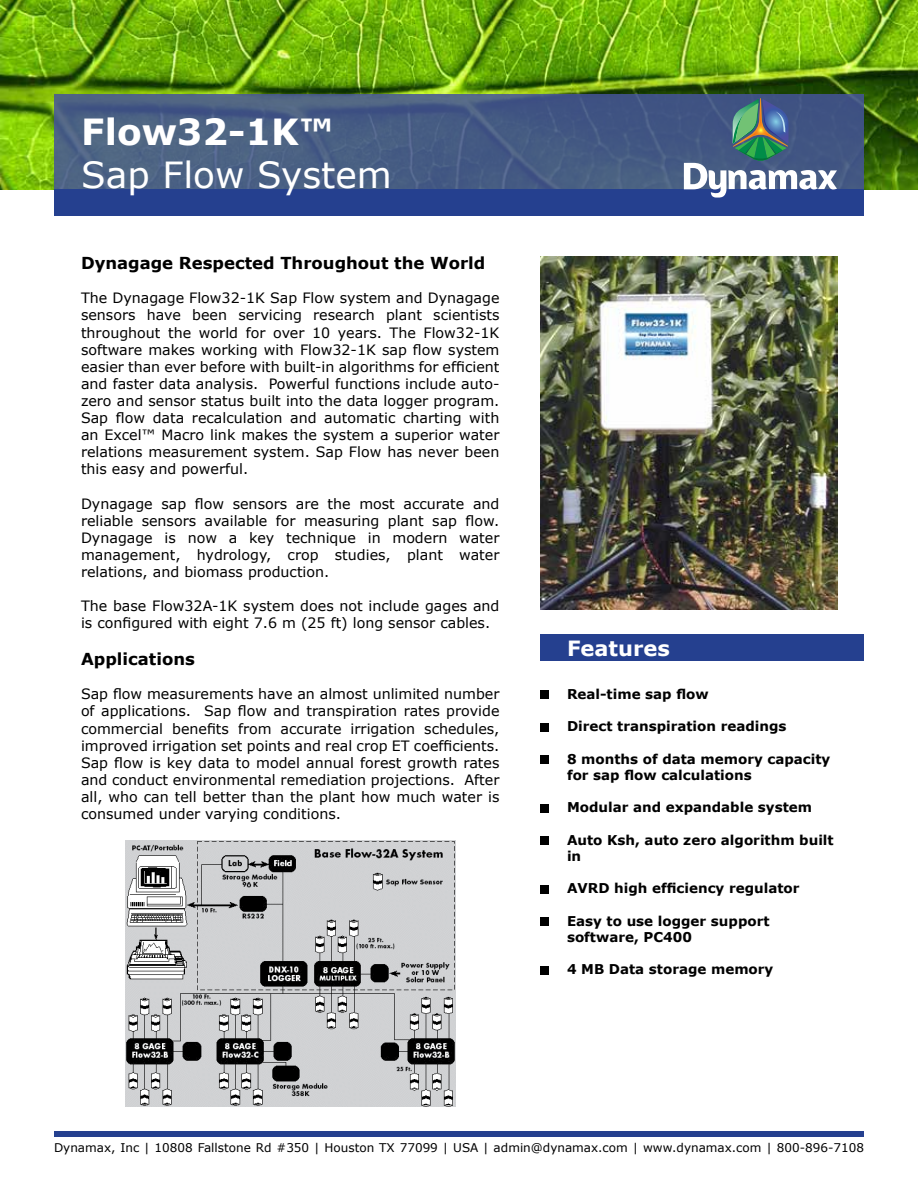
<style>
.page{position:relative;width:918px;height:1188px;background:#fff}
.page>*{position:absolute;margin:0;border:0;box-sizing:border-box;transform-origin:0 0}
.t1{font:36px "Verdana";color:#fff}
.t2{font:700 36px "Verdana";color:#fff}
.t3{font:700 21px "Verdana";color:#fff}
.t4{font:700 16.5px "Verdana";color:#000}
.t5{font:14.25px/17.1px "Verdana";color:#000;text-align:justify}
.t6{font:700 13.5px/16.2px "Verdana";color:#000}
.t7{font:12px "Verdana";color:#000}
</style>
<div class="page">
<img style="left:0;top:0;width:918px;height:189px">
<div style="left:54px;top:1131px;width:810px;height:6px;background:#25408f"></div>
<svg style="left:54px;top:94px;width:810px;height:95px;background:#485d83"></svg>
<div style="left:54px;top:189px;width:810px;height:27px;background:#25408f"></div>
<div style="left:540px;top:634px;width:324px;height:28px;background:#25408f"></div>
<svg style="left:684px;top:98px;width:153px;height:100px"></svg>
<div style="left:540px;top:691px;width:8px;height:8px;background:#000"></div>
<div style="left:540px;top:723px;width:8px;height:8px;background:#000"></div>
<div style="left:540px;top:755px;width:8px;height:9px;background:#000"></div>
<div style="left:540px;top:804px;width:8px;height:8px;background:#000"></div>
<div style="left:540px;top:836px;width:8px;height:9px;background:#000"></div>
<div style="left:540px;top:885px;width:8px;height:8px;background:#000"></div>
<div style="left:540px;top:917px;width:8px;height:9px;background:#000"></div>
<div style="left:540px;top:966px;width:8px;height:8px;background:#000"></div>
<img style="left:540px;top:256px;width:297px;height:354px">
<img style="left:125px;top:841px;width:330px;height:265px">
<h1 class="t2" style="left:81px;top:107px;width:254px">Flow32-1K™</h1>
<h1 class="t1" style="left:81px;top:151px;width:312px">Sap Flow System</h1>
<p class="t4" style="left:81px;top:251px;width:406px">Dynagage Respected Throughout the World</p>
<p class="t5" style="left:81px;top:289px;width:420px">The Dynagage Flow32-1K Sap Flow system and Dynagage sensors have been servicing research plant scientists throughout the world for over 10 years. The Flow32-1K software makes working with Flow32-1K sap flow system easier than ever before with built-in algorithms for efficient and faster data analysis. Powerful functions include auto&shy;zero and sensor status built into the data logger program.<br>Sap flow data recalculation and automatic charting with an Excel™ Macro link makes the system a superior water relations measurement system. Sap Flow has never been this easy and powerful.</p>
<p class="t5" style="left:81px;top:495px;width:420px">Dynagage sap flow sensors are the most accurate and reliable sensors available for measuring plant sap flow.<br>Dynagage is now a key technique in modern water management, hydrology, crop studies, plant water relations, and biomass production.</p>
<p class="t5" style="left:81px;top:597px;width:420px">The base Flow32A-1K system does not include gages and is configured with eight 7.6 m (25 ft) long sensor cables.</p>
<p class="t4" style="left:81px;top:647px;width:115px">Applications</p>
<p class="t5" style="left:81px;top:685px;width:420px">Sap flow measurements have an almost unlimited number of applications. Sap flow and transpiration rates provide commercial benefits from accurate irrigation schedules, improved irrigation set points and real crop ET coefficients.<br>Sap flow is key data to model annual forest growth rates and conduct environmental remediation projections. After all, who can tell better than the plant how much water is consumed under varying conditions.</p>
<p class="t6" style="left:567px;top:686px;width:143px">Real-time sap flow</p>
<h2 class="t3" style="left:567px;top:633px;width:104px">Features</h2>
<p class="t6" style="left:567px;top:718px;width:221px">Direct transpiration readings</p>
<p class="t6" style="left:567px;top:750px;width:265px">8 months of data memory capacity for sap flow calculations</p>
<p class="t6" style="left:567px;top:799px;width:247px">Modular and expandable system</p>
<p class="t6" style="left:567px;top:831px;width:268px">Auto Ksh, auto zero algorithm built in</p>
<p class="t6" style="left:567px;top:880px;width:234px">AVRD high efficiency regulator</p>
<p class="t6" style="left:567px;top:912px;width:204px">Easy to use logger support software, PC400</p>
<p class="t6" style="left:567px;top:961px;width:208px">4 MB Data storage memory</p>
<p class="t7" style="left:54px;top:1139px;width:812px">Dynamax, Inc | 10808 Fallstone Rd #350 | Houston TX 77099 | USA | admin@dynamax.com | www.dynamax.com | 800-896-7108</p>
</div>
